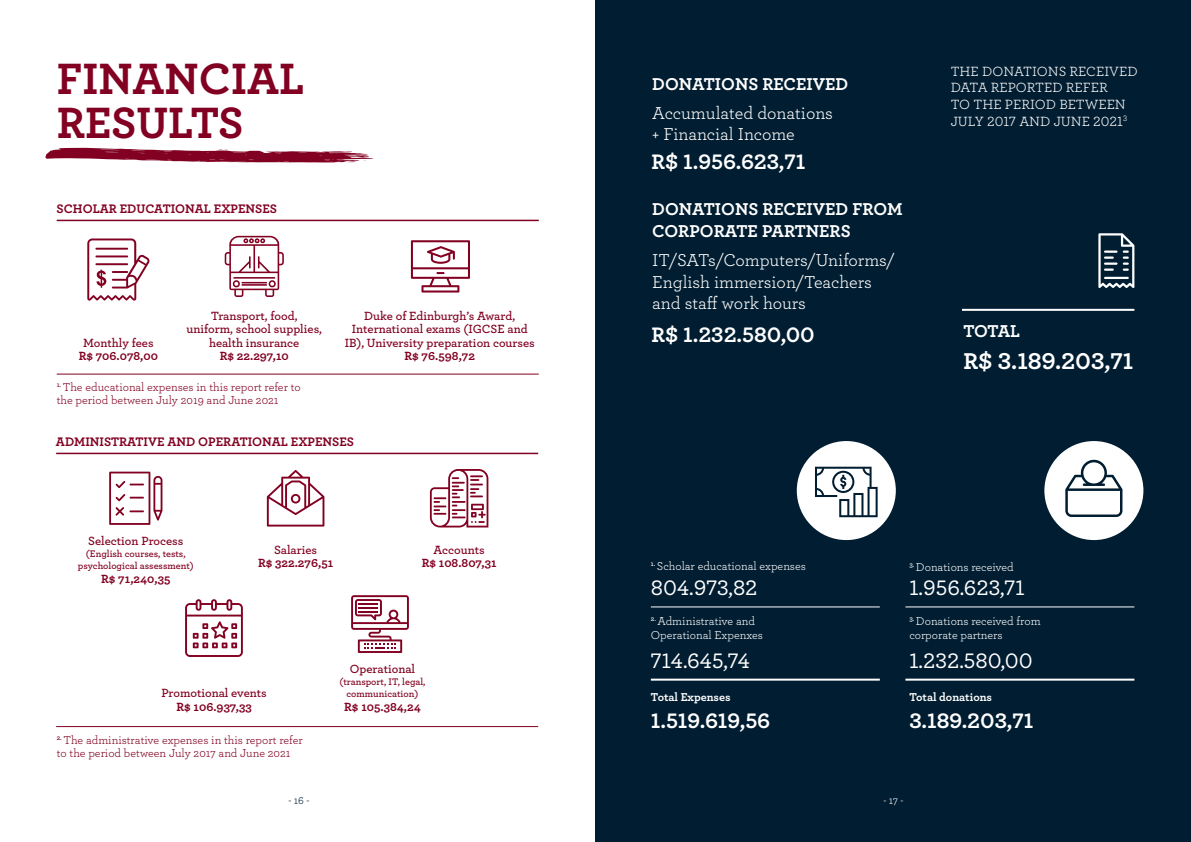
<style>
.page{position:relative;width:1191px;height:842px;background:#fff}
.page>*{position:absolute;margin:0;border:0;box-sizing:border-box;transform-origin:0 0}
.t1{font:700 46px/45px "Archer";color:#820021}
.t2{font:700 24px "Archer";color:#fff}
.t3{font:700 22px "Archer";color:#fff}
.t4{font:500 22px "Archer";color:#fff}
.t5{font:18px/21.6px "Archer";color:#fff}
.t6{font:700 18px/21.6px "Archer";color:#fff}
.t7{font:14px/16.8px "Archer";color:#fff}
.t8{font:700 13px "Archer";color:#820021}
.t9{font:600 12.5px/13.5px "Archer";color:#820021;text-align:center}
.t10{font:700 12.5px "Archer";color:#820021}
.t11{font:12px/13px "Archer";color:#820021}
.t12{font:12px/14.4px "Archer";color:#fff}
.t13{font:700 12px "Archer";color:#fff}
.t14{font:11px "Archer";color:#001d31}
.t15{font:11px "Archer";color:#fff}
.t16{font:600 10px/12px "Archer";color:#820021;text-align:center}
</style>
<div class="page">
<div style="left:595px;top:0;width:596px;height:842px;background:#001d31"></div>
<svg style="left:1098px;top:233px;width:36px;height:55px"></svg>
<hr style="left:962px;top:309px;width:172px;height:2px;background:#fff">
<hr style="left:57px;top:220px;width:482px;height:1px;background:#820021">
<hr style="left:56px;top:453px;width:482px;height:1px;background:#820021">
<hr style="left:57px;top:374px;width:482px;height:1px;background:#820021">
<hr style="left:56px;top:726px;width:482px;height:1px;background:#820021">
<svg style="left:45px;top:148px;width:328px;height:15px"></svg>
<svg style="left:87px;top:238px;width:63px;height:63px"></svg>
<svg style="left:225px;top:236px;width:59px;height:61px"></svg>
<svg style="left:411px;top:240px;width:59px;height:53px"></svg>
<svg style="left:267px;top:470px;width:57px;height:56px"></svg>
<svg style="left:185px;top:599px;width:58px;height:58px"></svg>
<svg style="left:351px;top:595px;width:58px;height:58px"></svg>
<svg style="left:430px;top:469px;width:58px;height:58px"></svg>
<svg style="left:109px;top:472px;width:53px;height:53px"></svg>
<div style="left:1044px;top:441px;width:99px;height:99px;background:#fff;border-radius:50%"></div>
<div style="left:796px;top:441px;width:99px;height:99px;background:#fff;border-radius:50%"></div>
<hr style="left:651px;top:607px;width:228px;height:1px;background:#fff">
<hr style="left:905px;top:607px;width:229px;height:1px;background:#fff">
<hr style="left:651px;top:679px;width:228px;height:2px;background:#fff">
<hr style="left:905px;top:679px;width:229px;height:2px;background:#fff">
<svg style="left:1065px;top:451px;width:66px;height:66px"></svg>
<svg style="left:815px;top:467px;width:62px;height:50px"></svg>
<h1 class="t1" style="left:57px;top:53px;width:249px">FINANCIAL<br>RESULTS</h1>
<p class="t8" style="left:57px;top:198px;width:222px">SCHOLAR EDUCATIONAL EXPENSES</p>
<p class="t9" style="left:83px;top:335px;width:72px">Monthly fees</p>
<p class="t10" style="left:79px;top:346px;width:81px">R$ 706.078,00</p>
<p class="t9" style="left:186px;top:308px;width:137px">Transport, food, uniform, school supplies, health insurance</p>
<p class="t10" style="left:220px;top:346px;width:71px">R$ 22.297,10</p>
<p class="t11" style="left:57px;top:380px;width:245px"><sup>1.</sup> The educational expenses in this report refer to the period between July 2019 and June 2021</p>
<p class="t9" style="left:345px;top:308px;width:192px">Duke of Edinburgh’s Award,<br>International exams (IGCSE and<br>IB), University preparation courses</p>
<p class="t10" style="left:404px;top:346px;width:72px">R$ 76.598,72</p>
<p class="t8" style="left:56px;top:431px;width:299px">ADMINISTRATIVE AND OPERATIONAL EXPENSES</p>
<p class="t9" style="left:88px;top:533px;width:97px">Selection Process</p>
<p class="t16" style="left:78px;top:547px;width:117px">(English courses, tests, psychological assessment)</p>
<p class="t10" style="left:101px;top:568px;width:71px">R$ 71,240,35</p>
<p class="t9" style="left:274px;top:542px;width:44px">Salaries</p>
<p class="t10" style="left:258px;top:553px;width:77px">R$ 322.276,51</p>
<p class="t9" style="left:433px;top:542px;width:53px">Accounts</p>
<p class="t10" style="left:422px;top:553px;width:76px">R$ 108.807,31</p>
<p class="t9" style="left:161px;top:686px;width:107px">Promotional events</p>
<p class="t10" style="left:176px;top:697px;width:77px">R$ 106.937,33</p>
<p class="t11" style="left:57px;top:733px;width:247px"><sup>2.</sup> The administrative expenses in this report refer to the period between July 2017 and June 2021</p>
<p class="t9" style="left:350px;top:662px;width:67px">Operational</p>
<p class="t16" style="left:339px;top:675px;width:88px">(transport, IT, legal, communication)</p>
<p class="t10" style="left:344px;top:697px;width:78px">R$ 105.384,24</p>
<h3 class="t6" style="left:652px;top:72px;width:198px">DONATIONS RECEIVED</h3>
<h3 class="t5" style="left:652px;top:101px;width:182px">Accumulated donations + Financial Income</h3>
<h3 class="t3" style="left:651px;top:145px;width:155px">R$ 1.956.623,71</h3>
<h3 class="t6" style="left:652px;top:197px;width:252px">DONATIONS RECEIVED FROM<br>CORPORATE PARTNERS</h3>
<h3 class="t5" style="left:652px;top:249px;width:244px">IT/SATs/Computers/Uniforms/<br>English immersion/Teachers and staff work hours</h3>
<h3 class="t3" style="left:651px;top:317px;width:165px">R$ 1.232.580,00</h3>
<p class="t7" style="left:950px;top:62px;width:188px">THE DONATIONS RECEIVED<br>DATA REPORTED REFER<br>TO THE PERIOD BETWEEN<br>JULY 2017 AND JUNE 2021<sup>3</sup></p>
<h3 class="t6" style="left:963px;top:319px;width:58px">TOTAL</h3>
<h2 class="t2" style="left:963px;top:342px;width:171px">R$ 3.189.203,71</h2>
<p class="t12" style="left:651px;top:558px;width:157px"><sup>1.</sup> Scholar educational expenses</p>
<p class="t12" style="left:909px;top:560px;width:106px"><sup>3.</sup> Donations received</p>
<h3 class="t4" style="left:651px;top:572px;width:108px">804.973,82</h3>
<h3 class="t4" style="left:909px;top:572px;width:117px">1.956.623,71</h3>
<p class="t12" style="left:651px;top:613px;width:114px"><sup>2.</sup> Administrative and<br>Operational Expenxes</p>
<p class="t12" style="left:909px;top:613px;width:133px"><sup>3.</sup> Donations received from corporate partners</p>
<h3 class="t4" style="left:651px;top:645px;width:101px">714.645,74</h3>
<h3 class="t4" style="left:909px;top:645px;width:125px">1.232.580,00</h3>
<p class="t13" style="left:651px;top:688px;width:81px">Total Expenses</p>
<p class="t13" style="left:909px;top:688px;width:84px">Total donations</p>
<h3 class="t3" style="left:651px;top:703px;width:121px">1.519.619,56</h3>
<h3 class="t3" style="left:909px;top:703px;width:126px">3.189.203,71</h3>
<p class="t14" style="left:288px;top:792px;width:23px">- 16 -</p>
<p class="t15" style="left:883px;top:792px;width:22px">- 17 -</p>
</div>
